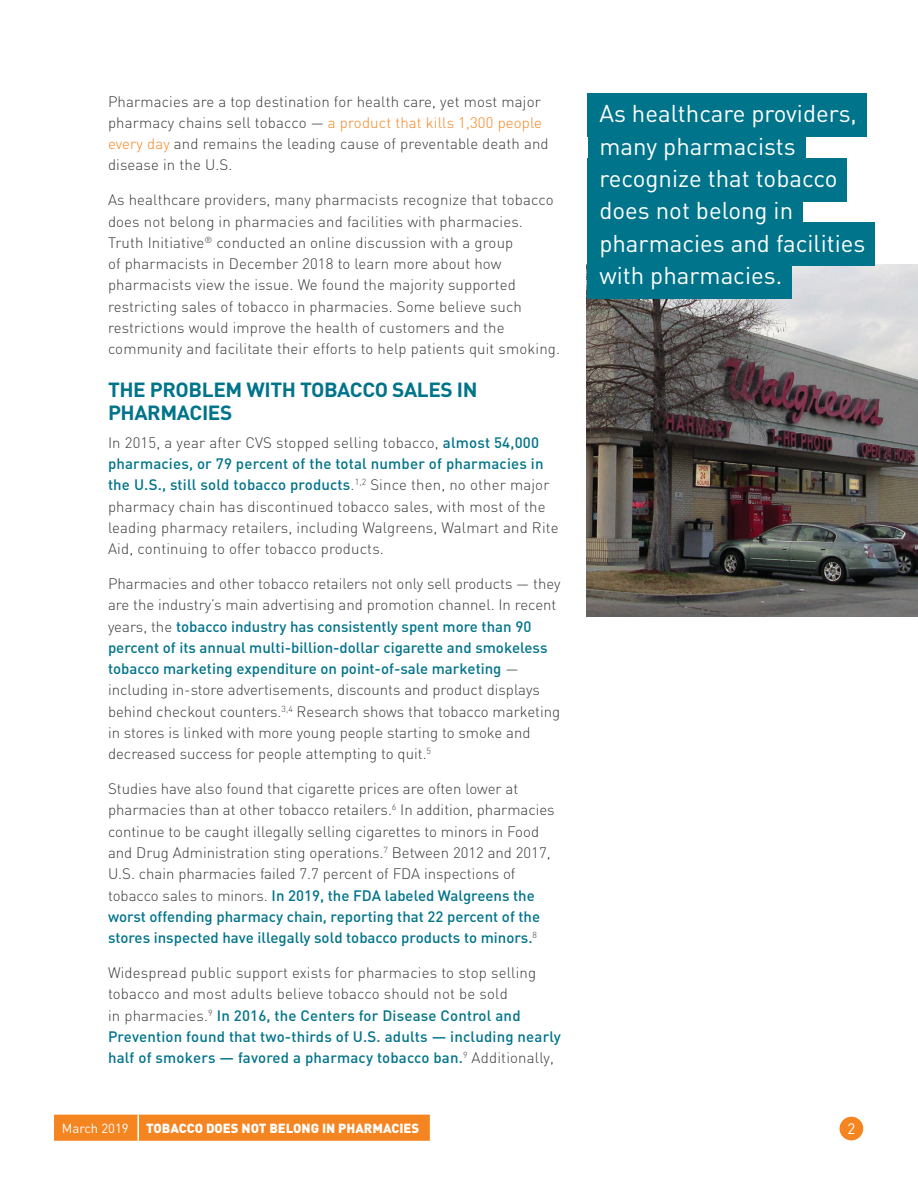
<style>
.page{position:relative;width:918px;height:1188px;background:#fff}
.page>*{position:absolute;margin:0;border:0;box-sizing:border-box;transform-origin:0 0}
.Callout{font:24px "DIN";color:#fff}
.t1{font:700 20.25px/22.5px "DIN";letter-spacing:-.02em;color:#00748a}
.Body{font:300 15px/21.3px "DIN";color:#3c3a3b}
.Body-2{font:500 15px/21.3px "DIN";letter-spacing:.01em;color:#00748a}
.t2{font:15px "DIN";color:#fff}
.t3{font:900 13.05px "DIN";color:#fff}
.t4{font:13.05px "DIN";color:#fff}
.s1{color:#f58520}
.s2{font-weight:500;color:#00748a}
.s3{font-weight:300;color:#3c3a3b}
</style>
<div class="page">
<div style="left:840px;top:1117px;width:23px;height:23px;background:#f58520;border-radius:50%"></div>
<div style="left:54px;top:1115px;width:376px;height:26px;background:#f58520"></div>
<hr style="left:137px;top:1115px;width:2px;height:26px;background:#fff">
<img style="left:587px;top:265px;width:331px;height:352px">
<div style="left:588px;top:93px;width:279px;height:44px;background:#00748a"></div>
<div style="left:588px;top:125px;width:217px;height:44px;background:#00748a"></div>
<div style="left:588px;top:158px;width:259px;height:43px;background:#00748a"></div>
<div style="left:588px;top:190px;width:215px;height:44px;background:#00748a"></div>
<div style="left:588px;top:222px;width:287px;height:44px;background:#00748a"></div>
<div style="left:588px;top:255px;width:204px;height:43px;background:#00748a"></div>
<p class="Body" style="left:108px;top:90px;width:442px">Pharmacies are a top destination for health care, yet most major pharmacy chains sell tobacco — <span class="s1">a product that kills 1,300 people every day</span> and remains the leading cause of preventable death and disease in the U.S.</p>
<p class="Body" style="left:108px;top:189px;width:454px">As healthcare providers, many pharmacists recognize that tobacco does not belong in pharmacies and facilities with pharmacies.<br>Truth Initiative<sup>®</sup> conducted an online discussion with a group<br>of pharmacists in December 2018 to learn more about how pharmacists view the issue. We found the majority supported restricting sales of tobacco in pharmacies. Some believe such restrictions would improve the health of customers and the community and facilitate their efforts to help patients quit smoking.</p>
<h2 class="t1" style="left:108px;top:378px;width:371px">THE PROBLEM WITH TOBACCO SALES IN<br>PHARMACIES</h2>
<p class="Body" style="left:108px;top:431px;width:452px">In 2015, a year after CVS stopped selling tobacco, <span class="s2">almost 54,000 pharmacies, or 79 percent of the total number of pharmacies in the U.S., still sold tobacco products</span>.<sup>1,2</sup> Since then, no other major pharmacy chain has discontinued tobacco sales, with most of the leading pharmacy retailers, including Walgreens, Walmart and Rite Aid, continuing to offer tobacco products.</p>
<p class="Body" style="left:108px;top:573px;width:454px">Pharmacies and other tobacco retailers not only sell products — they are the industry’s main advertising and promotion channel. In recent years, the <span class="s2">tobacco industry has consistently spent more than 90 percent of its annual multi-billion-dollar cigarette and smokeless tobacco marketing expenditure on point-of-sale marketing</span> — including in-store advertisements, discounts and product displays behind checkout counters.<sup>3,4</sup> Research shows that tobacco marketing in stores is linked with more young people starting to smoke and decreased success for people attempting to quit.<sup>5</sup></p>
<p class="Body" style="left:108px;top:778px;width:448px">Studies have also found that cigarette prices are often lower at pharmacies than at other tobacco retailers.<sup>6</sup> In addition, pharmacies continue to be caught illegally selling cigarettes to minors in Food and Drug Administration sting operations.<sup>7</sup> Between 2012 and 2017, U.S. chain pharmacies failed 7.7 percent of FDA inspections of tobacco sales to minors. <span class="s2">In 2019, the FDA labeled Walgreens the worst offending pharmacy chain, reporting that 22 percent of the stores inspected have illegally sold tobacco products to minors.</span><sup>8</sup></p>
<p class="Body-2" style="left:108px;top:962px;width:454px"><span class="s3">Widespread public support exists for pharmacies to stop selling tobacco and most adults believe tobacco should not be sold<br>in pharmacies.</span><sup>9</sup> In 2016, the Centers for Disease Control and Prevention found that two-thirds of U.S. adults — including nearly half of smokers — favored a pharmacy tobacco ban.<sup>9</sup> <span class="s3">Additionally,</span></p>
<p class="Callout" style="left:599px;top:99px;width:259px">As healthcare providers,</p>
<p class="Callout" style="left:599px;top:131px;width:198px">many pharmacists</p>
<p class="Callout" style="left:599px;top:163px;width:240px">recognize that tobacco</p>
<p class="Callout" style="left:599px;top:196px;width:195px">does not belong in</p>
<p class="Callout" style="left:599px;top:228px;width:268px">pharmacies and facilities</p>
<p class="Callout" style="left:599px;top:260px;width:184px">with pharmacies.</p>
<p class="t4" style="left:62px;top:1120px;width:68px">March 2019</p>
<p class="t3" style="left:146px;top:1120px;width:275px">TOBACCO DOES NOT BELONG IN PHARMACIES</p>
<p class="t2" style="left:847px;top:1119px;width:9px">2</p>
</div>
